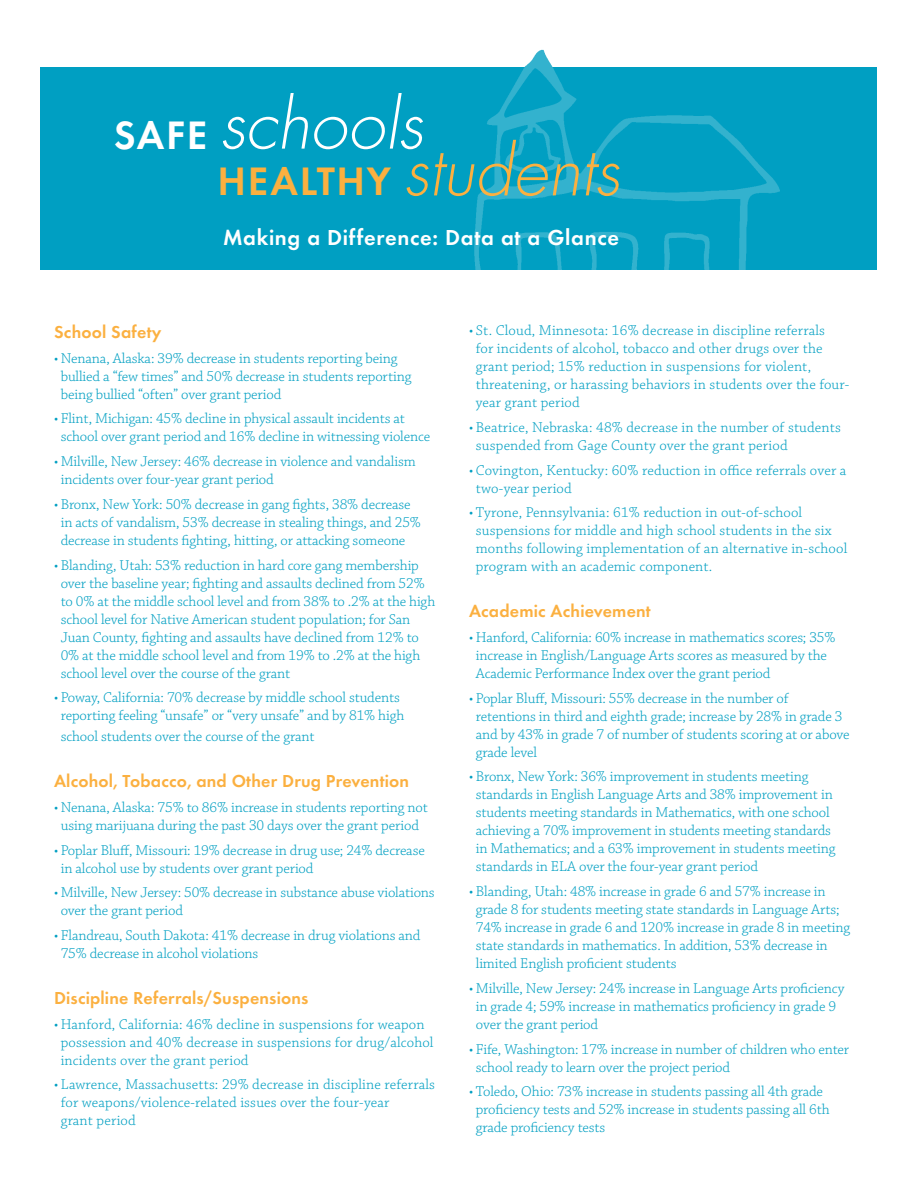
<style>
.page{position:relative;width:918px;height:1188px;background:#fff}
.page>*{position:absolute;margin:0;border:0;box-sizing:border-box;transform-origin:0 0}
.t1{font:italic 300 67.35px "Futura Std";color:#fbb040}
.t2{font:italic 300 67.35px "Futura Std";color:#fff}
.t3{font:600 22.5px "Futura T";letter-spacing:.03em;color:#fff}
.t4{font:600 18px "Futura T";letter-spacing:.01em;color:#fbb040}
.t5{font:300 15px/18px "Chaparral Pro";letter-spacing:-.01em;color:#009fc2}
.t6{font:300 15px/18px "Chaparral Pro";letter-spacing:.01em;color:#009fc2}
.s1{font-family:"Futura T";font-weight:600;font-style:normal;font-size:41.25px}
</style>
<div class="page">
<div style="left:40px;top:68px;width:838px;height:202px;background:#009fc2"></div>
<img style="left:446px;top:49px;width:347px;height:221px">
<h1 class="t2" style="left:114px;top:83px;width:311px"><span class="s1">SAFE</span> schools</h1>
<h1 class="t1" style="left:218px;top:130px;width:404px"><span class="s1">HEALTHY</span> students</h1>
<h2 class="t3" style="left:223px;top:224px;width:398px">Making a Difference: Data at a Glance</h2>
<p class="t4" style="left:54px;top:321px;width:109px">School Safety</p>
<p class="t5" style="left:61px;top:350px;width:352px;text-indent:-7px">• Nenana, Alaska: 39% decrease in students reporting being bullied a “few times” and 50% decrease in students reporting being bullied “often” over grant period</p>
<p class="t5" style="left:61px;top:410px;width:371px;text-indent:-7px">• Flint, Michigan: 45% decline in physical assault incidents at school over grant period and 16% decline in witnessing violence</p>
<p class="t5" style="left:61px;top:453px;width:356px;text-indent:-7px">• Milville, New Jersey: 46% decrease in violence and vandalism incidents over four-year grant period</p>
<p class="t5" style="left:61px;top:496px;width:362px;text-indent:-7px">• Bronx, New York: 50% decrease in gang fights, 38% decrease in acts of vandalism, 53% decrease in stealing things, and 25% decrease in students fighting, hitting, or attacking someone</p>
<p class="t5" style="left:61px;top:557px;width:376px;text-indent:-7px">• Blanding, Utah: 53% reduction in hard core gang membership over the baseline year; fighting and assaults declined from 52% to 0% at the middle school level and from 38% to .2% at the high school level for Native American student population; for San Juan County, fighting and assaults have declined from 12% to 0% at the middle school level and from 19% to .2% at the high school level over the course of the grant</p>
<p class="t5" style="left:54px;top:689px;width:352px;text-align:center">• Poway, California: 70% decrease by middle school students reporting feeling “unsafe” or “very unsafe” and by 81% high</p>
<p class="t5" style="left:61px;top:728px;width:255px">school students over the course of the grant</p>
<p class="t4" style="left:54px;top:770px;width:357px">Alcohol, Tobacco, and Other Drug Prevention</p>
<p class="t5" style="left:54px;top:799px;width:375px;text-align:center">• Nenana, Alaska: 75% to 86% increase in students reporting not using marijuana during the past 30 days over the grant period</p>
<p class="t5" style="left:61px;top:842px;width:366px;text-indent:-7px">• Poplar Bluff, Missouri: 19% decrease in drug use; 24% decrease in alcohol use by students over grant period</p>
<p class="t5" style="left:61px;top:884px;width:375px;text-indent:-7px">• Milville, New Jersey: 50% decrease in substance abuse violations over the grant period</p>
<p class="t5" style="left:61px;top:927px;width:361px;text-indent:-7px">• Flandreau, South Dakota: 41% decrease in drug violations and<br>75% decrease in alcohol violations</p>
<p class="t4" style="left:54px;top:987px;width:256px">Discipline Referrals/Suspensions</p>
<p class="t6" style="left:61px;top:1016px;width:374px;text-indent:-7px">• Hanford, California: 46% decline in suspensions for weapon possession and 40% decrease in suspensions for drug/alcohol incidents over the grant period</p>
<p class="t6" style="left:61px;top:1076px;width:376px;text-indent:-7px">• Lawrence, Massachusetts: 29% decrease in discipline referrals for weapons/violence-related issues over the four-year<br>grant period</p>
<p class="t6" style="left:476px;top:322px;width:375px;text-indent:-7px">• St. Cloud, Minnesota: 16% decrease in discipline referrals<br>for incidents of alcohol, tobacco and other drugs over the grant period; 15% reduction in suspensions for violent, threatening, or harassing behaviors in students over the four&shy;year grant period</p>
<p class="t6" style="left:476px;top:419px;width:367px;text-indent:-7px">• Beatrice, Nebraska: 48% decrease in the number of students suspended from Gage County over the grant period</p>
<p class="t6" style="left:476px;top:462px;width:372px;text-indent:-7px">• Covington, Kentucky: 60% reduction in office referrals over a two-year period</p>
<p class="t6" style="left:476px;top:504px;width:373px;text-indent:-7px">• Tyrone, Pennsylvania: 61% reduction in out-of-school suspensions for middle and high school students in the six months following implementation of an alternative in-school program with an academic component.</p>
<p class="t4" style="left:469px;top:600px;width:183px">Academic Achievement</p>
<p class="t5" style="left:476px;top:629px;width:361px;text-indent:-7px">• Hanford, California: 60% increase in mathematics scores; 35% increase in English/Language Arts scores as measured by the<br>Academic Performance Index over the grant period</p>
<p class="t5" style="left:476px;top:690px;width:375px;text-indent:-7px">• Poplar Bluff, Missouri: 55% decrease in the number of retentions in third and eighth grade; increase by 28% in grade 3 and by 43% in grade 7 of number of students scoring at or above grade level</p>
<p class="t5" style="left:476px;top:768px;width:361px;text-indent:-7px">• Bronx, New York: 36% improvement in students meeting standards in English Language Arts and 38% improvement in students meeting standards in Mathematics, with one school achieving a 70% improvement in students meeting standards in Mathematics; and a 63% improvement in students meeting standards in ELA over the four-year grant period</p>
<p class="t5" style="left:476px;top:883px;width:376px;text-indent:-7px">• Blanding, Utah: 48% increase in grade 6 and 57% increase in grade 8 for students meeting state standards in Language Arts; 74% increase in grade 6 and 120% increase in grade 8 in meeting state standards in mathematics. In addition, 53% decrease in limited English proficient students</p>
<p class="t5" style="left:476px;top:980px;width:370px;text-indent:-7px">• Milville, New Jersey: 24% increase in Language Arts proficiency in grade 4; 59% increase in mathematics proficiency in grade 9 over the grant period</p>
<p class="t5" style="left:476px;top:1041px;width:375px;text-indent:-7px">• Fife, Washington: 17% increase in number of children who enter school ready to learn over the project period</p>
<p class="t5" style="left:476px;top:1083px;width:355px;text-indent:-7px">• Toledo, Ohio: 73% increase in students passing all 4th grade proficiency tests and 52% increase in students passing all 6th grade proficiency tests</p>
</div>
